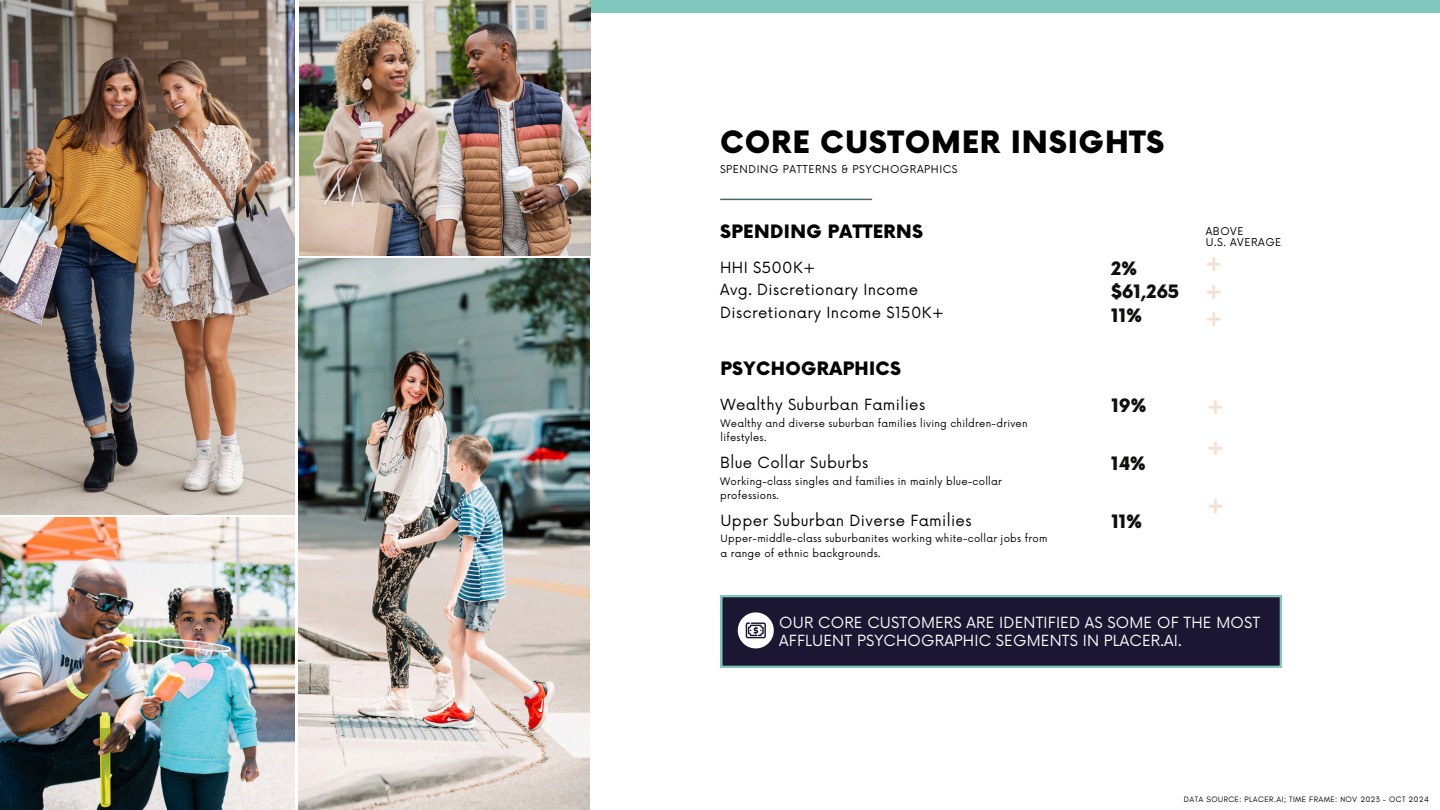
<style>
.page{position:relative;width:1440px;height:810px;background:#fff}
.page>*{position:absolute;margin:0;border:0;box-sizing:border-box;transform-origin:0 0}
.t1{font:900 30px "Now";letter-spacing:.025em;color:#000}
.t2{font:700 22px/27.1px "Now";color:#e47d3a}
.t3{font:900 18px "Now";letter-spacing:.02em;color:#000}
.t4{font:900 18px/23.2px "Now";letter-spacing:-.02em;color:#100f0d}
.t5{font:15px/22.5px "Now";letter-spacing:.025em;color:#000}
.t6{font:15px/18px "Now";letter-spacing:.01em;color:#fff}
.t7{font:10.5px/11.2px "Now";letter-spacing:.05em;color:#000}
.t8{font:10px/14.2px "Now";letter-spacing:.025em;color:#000}
.t9{font:8px "Glacial Indifference";letter-spacing:.05em;color:#000}
</style>
<div class="page">
<div style="left:490px;top:0;width:950px;height:13px;background:#80c8bd"></div>
<img style="left:299px;top:0;width:291px;height:255px">
<hr style="left:721px;top:199px;width:151px;height:1px;background:#496771">
<svg style="left:720px;top:595px;width:562px;height:73px;background:#262740"></svg>
<img style="left:0;top:0;width:295px;height:514px">
<img style="left:299px;top:259px;width:291px;height:551px">
<img style="left:0;top:518px;width:295px;height:292px">
<p class="t1" style="left:720px;top:126px;width:446px">CORE CUSTOMER INSIGHTS</p>
<p class="t7" style="left:720px;top:164px;width:239px">SPENDING PATTERNS &amp; PSYCHOGRAPHICS</p>
<p class="t3" style="left:720px;top:222px;width:204px">SPENDING PATTERNS</p>
<h6 class="t5" style="left:720px;top:257px;width:199px">HHI $500K+<br>Avg. Discretionary Income</h6>
<h2 class="t5" style="left:720px;top:302px;width:225px">Discretionary Income $150K+</h2>
<p class="t3" style="left:721px;top:359px;width:182px">PSYCHOGRAPHICS</p>
<h5 class="t5" style="left:721px;top:394px;width:206px">Wealthy Suburban Families</h5>
<p class="t8" style="left:721px;top:417px;width:309px">Wealthy and diverse suburban families living children-driven lifestyles.</p>
<p class="t5" style="left:720px;top:452px;width:150px">Blue Collar Suburbs</p>
<p class="t8" style="left:720px;top:474px;width:283px">Working-class singles and families in mainly blue-collar professions.</p>
<p class="t5" style="left:721px;top:510px;width:253px">Upper Suburban Diverse Families</p>
<p class="t8" style="left:721px;top:532px;width:329px">Upper-middle-class suburbanites working white-collar jobs from a range of ethnic backgrounds.</p>
<h6 class="t4" style="left:1111px;top:258px;width:70px">2% $61,265</h6>
<p class="t4" style="left:1111px;top:305px;width:32px">11%</p>
<h1 class="t7" style="left:1206px;top:226px;width:77px">ABOVE<br>U.S. AVERAGE</h1>
<h2 class="t2" style="left:1206px;top:251px;width:19px">+ +</h2>
<h2 class="t2" style="left:1206px;top:305px;width:19px">+</h2>
<h3 class="t4" style="left:1112px;top:395px;width:37px">19%</h3>
<h2 class="t4" style="left:1111px;top:453px;width:36px">14%</h2>
<p class="t4" style="left:1112px;top:511px;width:32px">11%</p>
<h2 class="t2" style="left:1206px;top:387px;width:19px;line-height:41.2px">+ +</h2>
<h2 class="t2" style="left:1206px;top:493px;width:19px">+</h2>
<p class="t6" style="left:779px;top:615px;width:482px">OUR CORE CUSTOMERS ARE IDENTIFIED AS SOME OF THE MOST<br>AFFLUENT PSYCHOGRAPHIC SEGMENTS IN PLACER.AI.</p>
<p class="t9" style="left:1184px;top:794px;width:247px">DATA SOURCE: PLACER.AI; TIME FRAME: NOV 2023 - OCT 2024</p>
</div>
